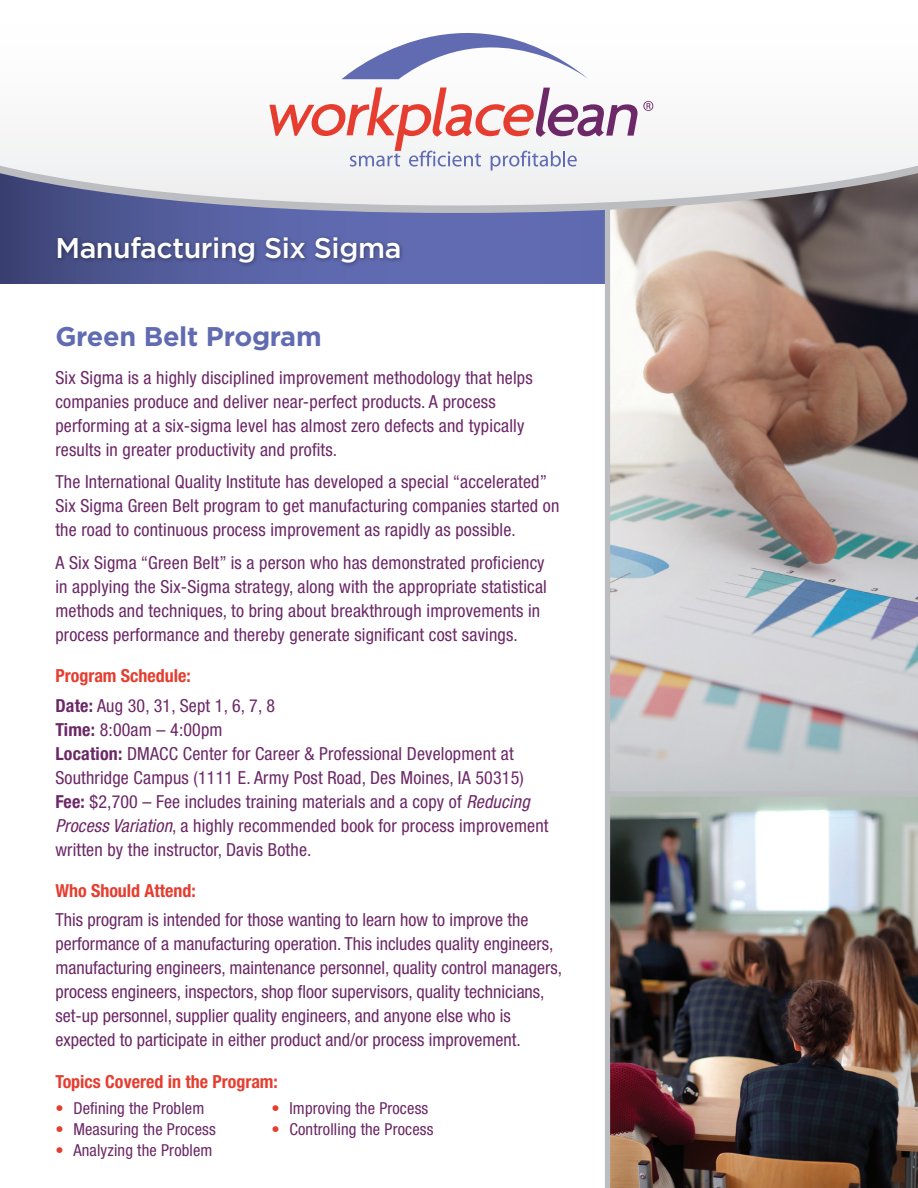
<style>
.page{position:relative;width:918px;height:1188px;background:#fff}
.page>*{position:absolute;margin:0;border:0;box-sizing:border-box;transform-origin:0 0}
.t1{font:500 28.5px "Gotham";letter-spacing:-.015em;color:#fff}
.t2{font:700 27px "Gotham";letter-spacing:-.01em;color:#606bb2}
.t3{font:condensed 18px/24px "Helvetica Neue LT Std";letter-spacing:.01em;color:#6c2867}
.t4{font:700 condensed 18px "Helvetica Neue LT Std";color:#e53e30}
.t5{font:condensed 16.5px "Helvetica Neue LT Std";letter-spacing:.01em;color:#6c2867}
.s1{font-weight:700}
.s2{font-style:italic}
.s3{color:#e53e30}
</style>
<div class="page">
<svg style="left:0;top:213px;width:605px;height:71px"></svg>
<img style="left:610px;top:213px;width:308px;height:975px">
<div style="left:55px;top:234px;width:350px;height:34px;background:#000;opacity:.4"></div>
<svg style="left:0;top:205px;width:918px;height:8px"></svg>
<svg style="left:0;top:79px;width:918px;height:126px"></svg>
<svg style="left:342px;top:33px;width:246px;height:46px"></svg>
<svg style="left:269px;top:87px;width:384px;height:84px"></svg>
<div style="left:605px;top:207px;width:5px;height:981px;background:#bcbdc0"></div>
<div style="left:606px;top:791px;width:312px;height:6px;background:#bcbdc0"></div>
<p class="t1" style="left:55px;top:231px;width:348px">Manufacturing Six Sigma</p>
<p class="t2" style="left:55px;top:321px;width:268px">Green Belt Program</p>
<p class="t3" style="left:55px;top:365px;width:479px">Six Sigma is a highly disciplined improvement methodology that helps companies produce and deliver near-perfect products. A process performing at a six-sigma level has almost zero defects and typically results in greater productivity and profits.</p>
<p class="t3" style="left:55px;top:470px;width:506px">The International Quality Institute has developed a special “accelerated”<br>Six Sigma Green Belt program to get manufacturing companies started on the road to continuous process improvement as rapidly as possible.</p>
<p class="t3" style="left:55px;top:551px;width:493px">A Six Sigma “Green Belt” is a person who has demonstrated proficiency in applying the Six-Sigma strategy, along with the appropriate statistical methods and techniques, to bring about breakthrough improvements in process performance and thereby generate significant cost savings.</p>
<p class="t4" style="left:55px;top:665px;width:137px">Program Schedule:</p>
<p class="t3" style="left:55px;top:693px;width:221px"><span class="s1">Date:</span> Aug 30, 31, Sept 1, 6, 7, 8</p>
<p class="t3" style="left:55px;top:717px;width:169px"><span class="s1">Time:</span> 8:00am – 4:00pm</p>
<p class="t3" style="left:55px;top:741px;width:470px"><span class="s1">Location:</span> DMACC Center for Career &amp; Professional Development at<br>Southridge Campus (1111 E. Army Post Road, Des Moines, IA 50315)</p>
<p class="t3" style="left:55px;top:789px;width:495px"><span class="s1">Fee:</span> $2,700 – Fee includes training materials and a copy of <span class="s2">Reducing<br>Process Variation</span>, a highly recommended book for process improvement written by the instructor, Davis Bothe.</p>
<p class="t4" style="left:55px;top:880px;width:142px">Who Should Attend:</p>
<p class="t3" style="left:55px;top:908px;width:508px">This program is intended for those wanting to learn how to improve the performance of a manufacturing operation. This includes quality engineers, manufacturing engineers, maintenance personnel, quality control managers, process engineers, inspectors, shop floor supervisors, quality technicians, set-up personnel, supplier quality engineers, and anyone else who is expected to participate in either product and/or process improvement.</p>
<p class="t4" style="left:55px;top:1070px;width:224px">Topics Covered in the Program:</p>
<p class="t5" style="left:55px;top:1099px;width:150px"><span class="s3">•</span> Defining the Problem</p>
<p class="t5" style="left:271px;top:1099px;width:158px"><span class="s3">•</span> Improving the Process</p>
<p class="t5" style="left:55px;top:1120px;width:162px"><span class="s3">•</span> Measuring the Process</p>
<p class="t5" style="left:271px;top:1120px;width:164px"><span class="s3">•</span> Controlling the Process</p>
<p class="t5" style="left:55px;top:1141px;width:159px"><span class="s3">•</span> Analyzing the Problem</p>
</div>
